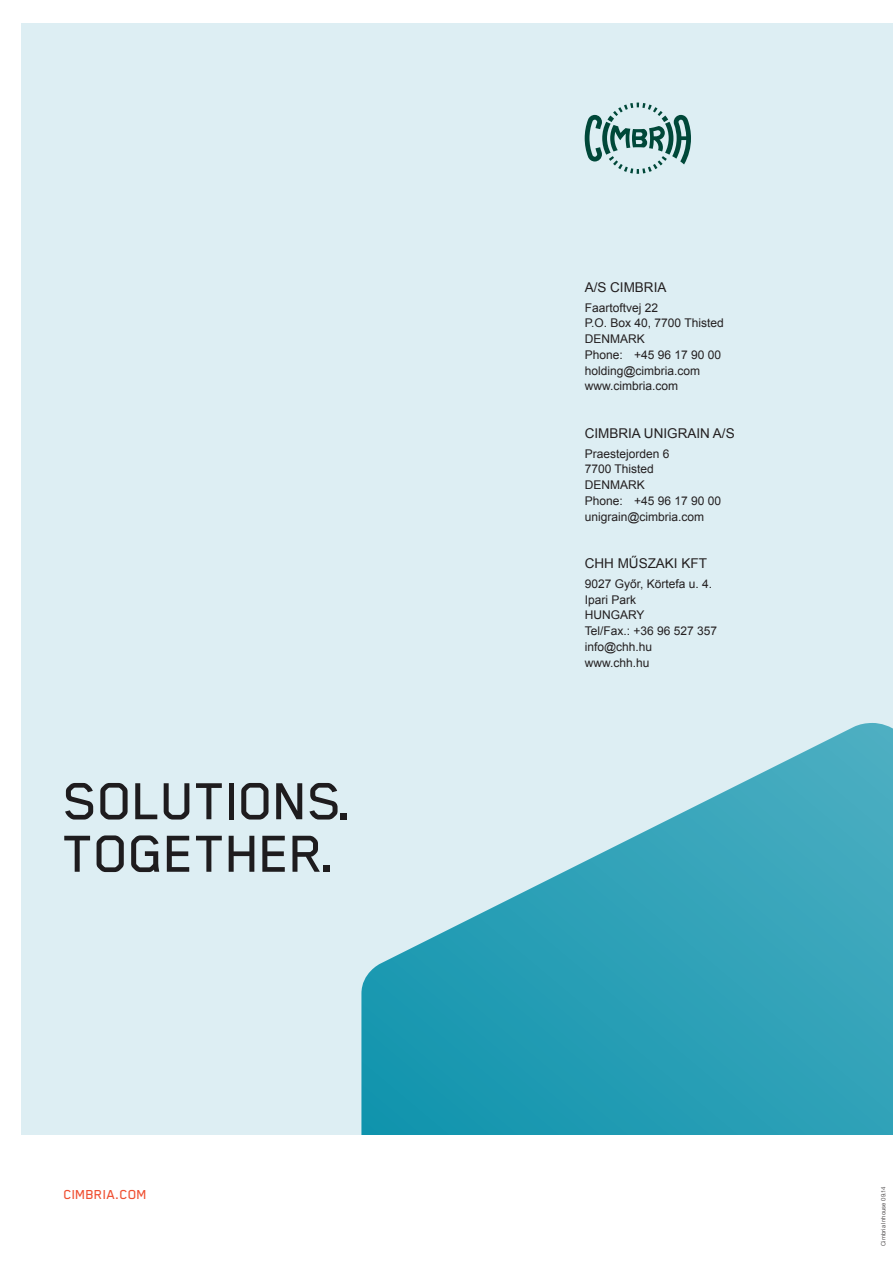
<style>
.page{position:relative;width:893px;height:1263px;background:#fff}
.page>*{position:absolute;margin:0;border:0;box-sizing:border-box;transform-origin:0 0}
.t1{font:500 60px/52.5px "Blender";letter-spacing:-.005em;color:#231f20}
.t2{font:500 15px "Blender";letter-spacing:.01em;color:#ef5032}
.ARIAL_CB_Text_8_5_11{font:13.5px "Arial";color:#231f20}
.ARIAL_CB_Text_8_5_11-2{font:12px/15.8px "Arial";color:#231f20}
.t3{font:300 6px "Helvetica Neue";letter-spacing:.025em;color:#231f20}
</style>
<div class="page">
<div style="left:21px;top:23px;width:872px;height:1221px;background:#ddeef3"></div>
<svg style="left:585px;top:103px;width:106px;height:71px"></svg>
<svg style="left:361px;top:723px;width:532px;height:412px"></svg>
<div style="left:0;top:1135px;width:893px;height:128px;background:#fff"></div>
<h1 class="t1" style="left:64px;top:773px;width:291px">SOLUTIONS.<br>TOGETHER.</h1>
<p class="t2" style="left:64px;top:1187px;width:85px">CIMBRIA.COM</p>
<p class="ARIAL_CB_Text_8_5_11" style="left:585px;top:278px;width:83px">A/S CIMBRIA</p>
<p class="ARIAL_CB_Text_8_5_11-2" style="left:585px;top:300px;width:75px">Faartoftvej 22</p>
<p class="ARIAL_CB_Text_8_5_11-2" style="left:585px;top:315px;width:140px">P.O. Box 40, 7700 Thisted</p>
<p class="ARIAL_CB_Text_8_5_11-2" style="left:585px;top:331px;width:61px">DENMARK</p>
<p class="ARIAL_CB_Text_8_5_11-2" style="left:585px;top:347px;width:138px">Phone: +45 96 17 90 00</p>
<p class="ARIAL_CB_Text_8_5_11-2" style="left:585px;top:363px;width:117px">holding@cimbria.com www.cimbria.com</p>
<p class="ARIAL_CB_Text_8_5_11" style="left:585px;top:424px;width:152px">CIMBRIA UNIGRAIN A/S</p>
<p class="ARIAL_CB_Text_8_5_11-2" style="left:585px;top:446px;width:86px">Praestejorden 6</p>
<p class="ARIAL_CB_Text_8_5_11-2" style="left:585px;top:461px;width:71px">7700 Thisted</p>
<p class="ARIAL_CB_Text_8_5_11-2" style="left:585px;top:477px;width:61px">DENMARK</p>
<p class="ARIAL_CB_Text_8_5_11-2" style="left:585px;top:493px;width:138px">Phone: +45 96 17 90 00 unigrain@cimbria.com</p>
<p class="ARIAL_CB_Text_8_5_11" style="left:585px;top:554px;width:124px">CHH MŰSZAKI KFT</p>
<p class="ARIAL_CB_Text_8_5_11-2" style="left:585px;top:576px;width:129px">9027 Győr, Körtefa u. 4.</p>
<p class="ARIAL_CB_Text_8_5_11-2" style="left:585px;top:592px;width:53px">Ipari Park</p>
<p class="ARIAL_CB_Text_8_5_11-2" style="left:585px;top:607px;width:134px">HUNGARY<br>Tel/Fax.: +36 96 527 357 info@chh.hu</p>
<p class="ARIAL_CB_Text_8_5_11-2" style="left:585px;top:655px;width:66px">www.chh.hu</p>
<p class="t3" style="left:880px;top:1246px;width:61px;rotate:-90deg">Cimbria Inhouse 09.14</p>
</div>
